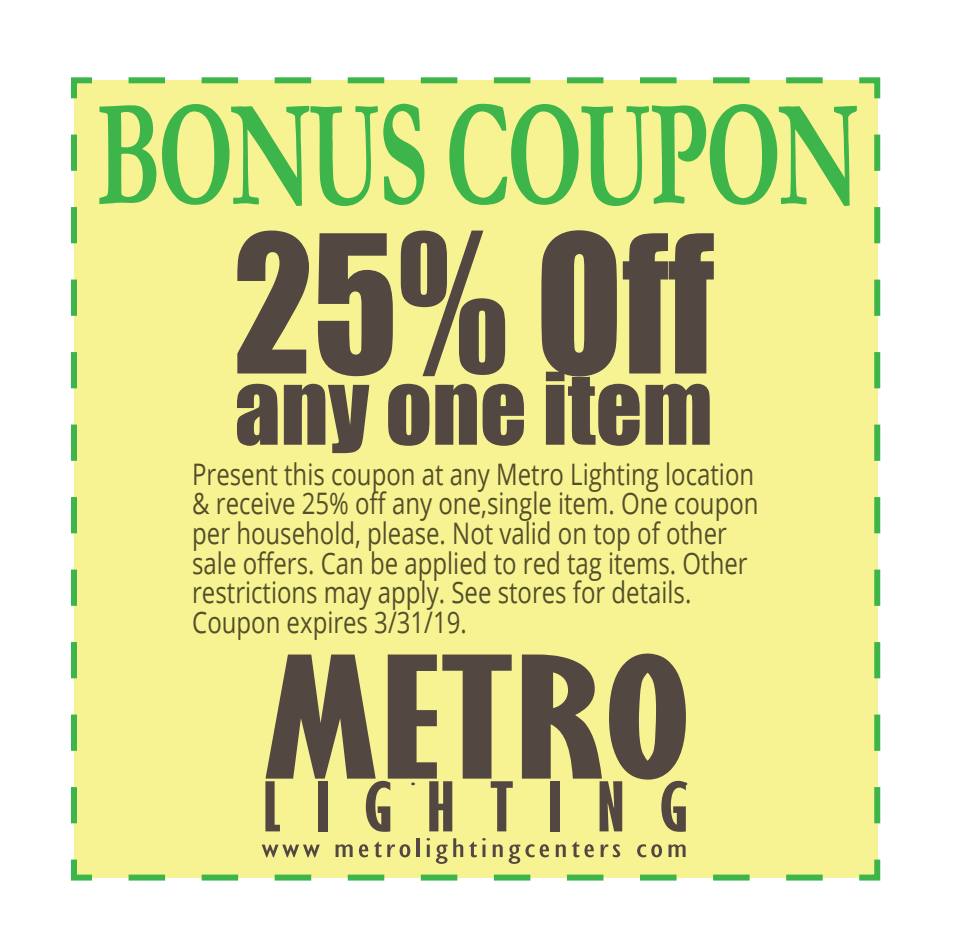
<style>
.page{position:relative;width:965px;height:951px;background:#fff}
.page>*{position:absolute;margin:0;border:0;box-sizing:border-box;transform-origin:0 0}
.t1{font:177.3px "Impact";color:#534741;scale:.89 1}
.t2{font:700 154.2px "Garamond";letter-spacing:-.035em;color:#3db54b;scale:.62 1}
.t3{font:92.4px "Impact";color:#534741}
.t4{font:29.7px/29.7px "Open Sans";color:#524f2a;scale:.81 1}
</style>
<div class="page">
<div style="left:74px;top:80px;width:802px;height:797px;background:#f8f392"></div>
<svg style="left:852px;top:853px;width:29px;height:28px"></svg>
<svg style="left:110px;top:874px;width:712px;height:6px"></svg>
<svg style="left:71px;top:859px;width:27px;height:22px"></svg>
<svg style="left:71px;top:134px;width:6px;height:689px"></svg>
<svg style="left:71px;top:77px;width:21px;height:22px"></svg>
<svg style="left:128px;top:77px;width:695px;height:6px"></svg>
<svg style="left:859px;top:77px;width:22px;height:27px"></svg>
<svg style="left:874px;top:135px;width:5px;height:706px"></svg>
<svg style="left:261px;top:844px;width:58px;height:13px"></svg>
<svg style="left:335px;top:844px;width:17px;height:13px"></svg>
<svg style="left:359px;top:841px;width:22px;height:16px"></svg>
<svg style="left:387px;top:844px;width:23px;height:13px"></svg>
<hr style="left:416px;top:838px;width:3px;height:19px;background:#534741">
<svg style="left:426px;top:838px;width:21px;height:26px"></svg>
<svg style="left:453px;top:838px;width:23px;height:19px"></svg>
<svg style="left:482px;top:838px;width:3px;height:19px"></svg>
<svg style="left:492px;top:844px;width:10px;height:13px"></svg>
<svg style="left:508px;top:844px;width:41px;height:20px"></svg>
<svg style="left:555px;top:844px;width:10px;height:13px"></svg>
<svg style="left:571px;top:841px;width:22px;height:16px"></svg>
<svg style="left:600px;top:844px;width:20px;height:13px"></svg>
<svg style="left:637px;top:844px;width:24px;height:13px"></svg>
<svg style="left:668px;top:844px;width:17px;height:13px"></svg>
<svg style="left:265px;top:654px;width:247px;height:177px"></svg>
<svg style="left:521px;top:653px;width:166px;height:178px"></svg>
<h2 class="t2" style="left:96px;top:50px;width:1232px">BONUS COUPON</h2>
<h1 class="t1" style="left:233px;top:166px;width:541px">25% OFF</h1>
<h3 class="t3" style="left:234px;top:337px;width:479px">ANY ONE ITEM</h3>
<p class="t4" style="left:192px;top:458px;width:700px">Present this coupon at any Metro Lighting location &amp; receive 25% off any one,single item. One coupon per household, please. Not valid on top of other sale offers. Can be applied to red tag items. Other restrictions may apply. See stores for details.<br>Coupon expires 3/31/19.</p>
</div>
